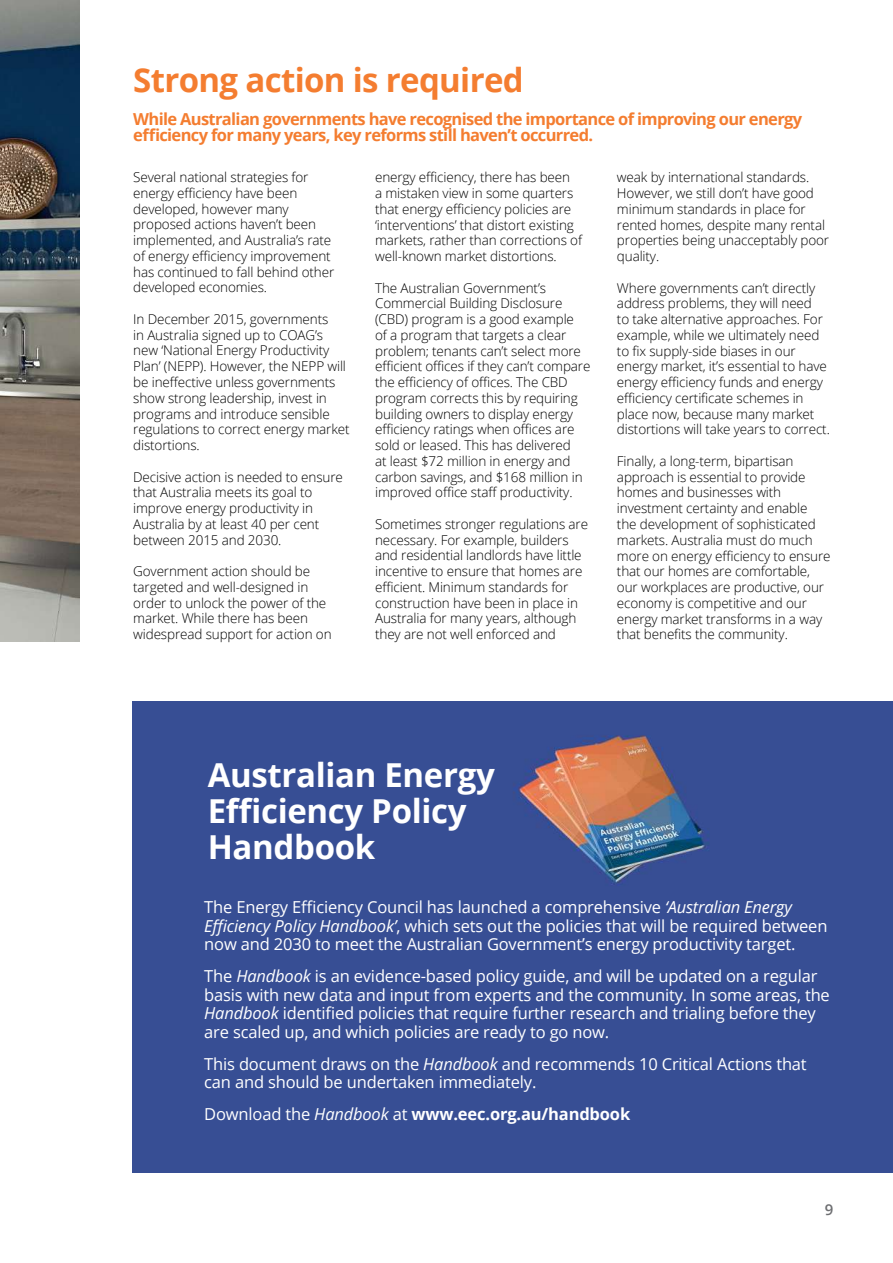
<style>
.page{position:relative;width:893px;height:1263px;background:#fff}
.page>*{position:absolute;margin:0;border:0;box-sizing:border-box;transform-origin:0 0}
.t1{font:700 33px/36px "Open Sans";letter-spacing:-.01em;color:#fff}
.t2{font:700 33px "Open Sans";letter-spacing:-.02em;color:#f47d30}
.t3{font:16.5px/18.8px "Open Sans";letter-spacing:-.01em;color:#fff}
.t4{font:700 16.5px/16.5px "Open Sans";letter-spacing:-.04em;color:#f47d30}
.t5{font:700 16.5px "Open Sans";letter-spacing:-.01em;color:#fff}
.t6{font:600 15px "Open Sans";color:#6d6e71}
.t7{font:300 13.5px/15.8px "Open Sans";letter-spacing:-.01em;color:#000}
.s1{font-style:italic}
.s2{font-weight:400}
.s3{font-weight:400;font-style:italic}
</style>
<div class="page">
<div style="left:132px;top:701px;width:761px;height:471px;background:#374e94"></div>
<img style="left:0;top:0;width:79px;height:641px">
<h1 class="t2" style="left:133px;top:57px;width:392px">Strong action is required</h1>
<p class="t4" style="left:133px;top:110px;width:670px">While Australian governments have recognised the importance of improving our energy efficiency for many years, key reforms still haven’t occurred.</p>
<p class="t7" style="left:133px;top:169px;width:203px">Several national strategies for energy efficiency have been developed, however many proposed actions haven’t been implemented, and Australia’s rate of energy efficiency improvement has continued to fall behind other developed economies.</p>
<p class="t7" style="left:133px;top:311px;width:218px">In December 2015, governments<br>in Australia signed up to COAG’s new ‘National Energy Productivity<br>Plan’ (NEPP). However, the NEPP will be ineffective unless governments show strong leadership, invest in programs and introduce sensible regulations to correct energy market distortions.</p>
<p class="t7" style="left:133px;top:468px;width:211px">Decisive action is needed to ensure that Australia meets its goal to improve energy productivity in<br>Australia by at least 40 per cent between 2015 and 2030.</p>
<p class="t7" style="left:133px;top:563px;width:200px">Government action should be targeted and well-designed in order to unlock the power of the market. While there has been widespread support for action on</p>
<p class="t7" style="left:375px;top:169px;width:208px">energy efficiency, there has been<br>a mistaken view in some quarters that energy efficiency policies are ‘interventions’ that distort existing markets, rather than corrections of well-known market distortions.</p>
<p class="t7" style="left:375px;top:279px;width:217px">The Australian Government’s Commercial Building Disclosure (CBD) program is a good example<br>of a program that targets a clear problem; tenants can’t select more efficient offices if they can’t compare the efficiency of offices. The CBD program corrects this by requiring building owners to display energy efficiency ratings when offices are sold or leased. This has delivered<br>at least $72 million in energy and carbon savings, and $168 million in improved office staff productivity.</p>
<p class="t7" style="left:375px;top:516px;width:214px">Sometimes stronger regulations are necessary. For example, builders and residential landlords have little incentive to ensure that homes are efficient. Minimum standards for construction have been in place in Australia for many years, although they are not well enforced and</p>
<p class="t7" style="left:617px;top:169px;width:214px">weak by international standards.<br>However, we still don’t have good minimum standards in place for rented homes, despite many rental properties being unacceptably poor quality.</p>
<p class="t7" style="left:617px;top:279px;width:214px">Where governments can’t directly address problems, they will need<br>to take alternative approaches. For example, while we ultimately need to fix supply-side biases in our energy market, it’s essential to have energy efficiency funds and energy efficiency certificate schemes in place now, because many market distortions will take years to correct.</p>
<p class="t7" style="left:617px;top:453px;width:215px">Finally, a long-term, bipartisan approach is essential to provide homes and businesses with investment certainty and enable<br>the development of sophisticated markets. Australia must do much more on energy efficiency to ensure that our homes are comfortable, our workplaces are productive, our economy is competitive and our energy market transforms in a way that benefits the community.</p>
<h1 class="t1" style="left:208px;top:756px;width:289px">Australian Energy<br>Efficiency Policy<br>Handbook</h1>
<p class="t3" style="left:204px;top:897px;width:625px">The Energy Efficiency Council has launched a comprehensive <span class="s1">‘Australian Energy<br>Efficiency Policy Handbook’</span>, which sets out the policies that will be required between now and 2030 to meet the Australian Government’s energy productivity target.</p>
<p class="t3" style="left:204px;top:966px;width:627px">The <span class="s1">Handbook</span> is an evidence-based policy guide, and will be updated on a regular basis with new data and input from experts and the community. In some areas, the <span class="s1">Handbook</span> identified policies that require further research and trialing before they are scaled up, and which policies are ready to go now.</p>
<p class="t3" style="left:204px;top:1054px;width:604px">This document draws on the <span class="s1">Handbook</span> and recommends 10 Critical Actions that can and should be undertaken immediately.</p>
<p class="t5" style="left:204px;top:1102px;width:427px"><span class="s2">Download the</span> <span class="s3">Handbook</span> <span class="s2">at</span> www.eec.org.au/handbook</p>
<p class="t6" style="left:825px;top:1199px;width:10px">9</p>
</div>
